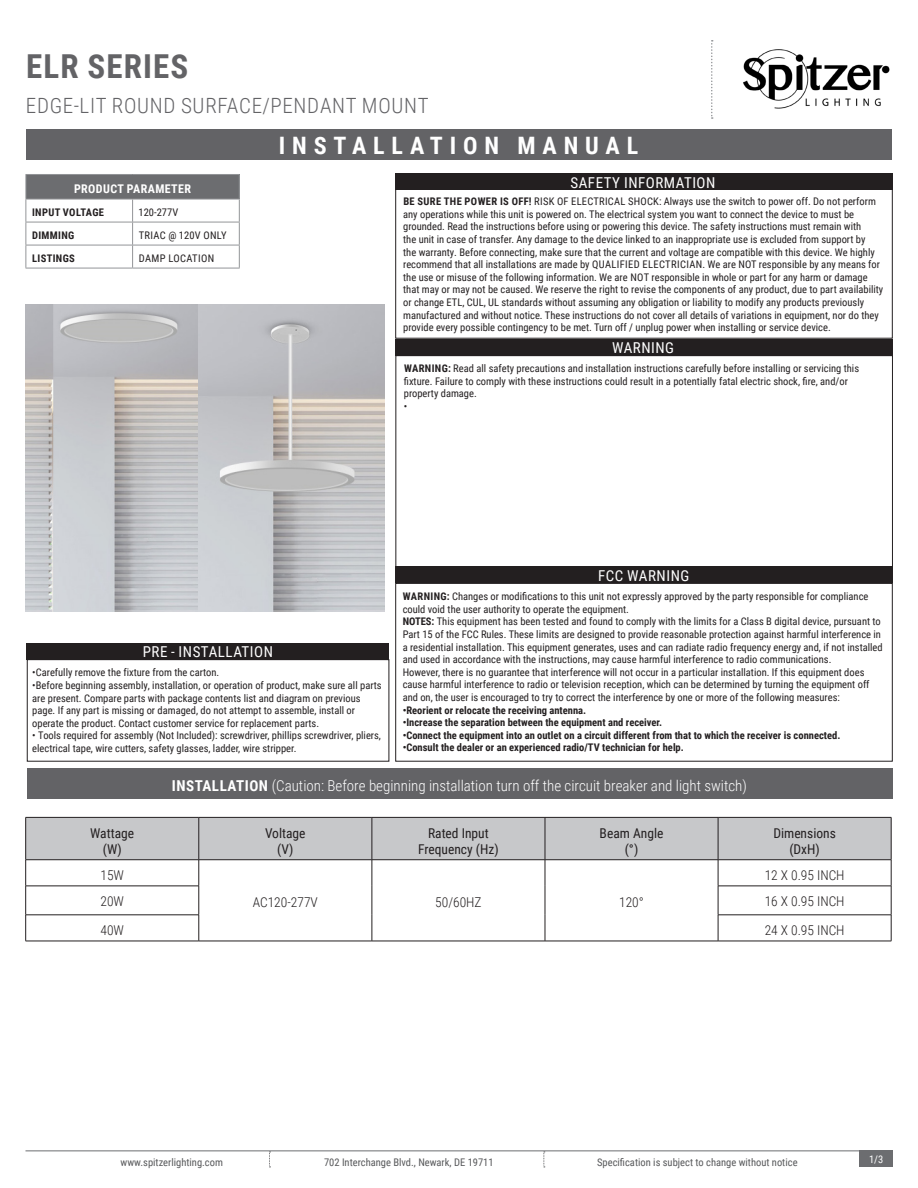
<style>
.page{position:relative;width:918px;height:1188px;background:#fff}
.page>*{position:absolute;margin:0;border:0;box-sizing:border-box;transform-origin:0 0}
.t1{font:700 33px "Roboto Condensed";letter-spacing:.035em;color:#636366}
.t2{font:700 24px "Roboto Condensed";letter-spacing:.285em;color:#fff}
.t3{font:300 21px "Roboto Condensed";letter-spacing:.035em;color:#636366}
.t4{font:300 15px "Roboto Condensed";color:#fff}
.t5{font:15px "Roboto Condensed";letter-spacing:.035em;color:#fff}
.t6{font:13.5px "Roboto Condensed";color:#231f20}
.t7{font:300 13.5px "Roboto Condensed";color:#231f20}
.t8{font:700 12px "Roboto Condensed";letter-spacing:.035em;color:#fff}
.t9{font:10.5px/12.6px "Roboto Condensed";color:#231f20}
.t10{font:700 10.5px "Roboto Condensed";color:#231f20}
.t11{font:10.5px "Roboto Condensed";color:#57585a}
.t12{font:700 10.5px "Roboto Condensed";letter-spacing:.035em;color:#231f20}
.t13{font:10.5px "Roboto Condensed";letter-spacing:.035em;color:#231f20}
.t14{font:10.5px "Roboto Condensed";color:#fff}
.s1{font-weight:700}
</style>
<div class="page">
<img style="left:743px;top:49px;width:147px;height:60px">
<svg style="left:711px;top:40px;width:2px;height:79px"></svg>
<div style="left:26px;top:129px;width:866px;height:31px;background:#636366"></div>
<div style="left:395px;top:174px;width:497px;height:16px;background:#231f20"></div>
<div style="left:396px;top:174px;width:496px;height:164px;border:1px solid #231f20"></div>
<div style="left:396px;top:355px;width:497px;height:212px;border:1px solid #231f20"></div>
<div style="left:395px;top:339px;width:498px;height:16px;background:#231f20"></div>
<div style="left:395px;top:566px;width:498px;height:17px;background:#231f20"></div>
<div style="left:396px;top:583px;width:496px;height:178px;border:1px solid #231f20"></div>
<div style="left:27px;top:643px;width:362px;height:16px;background:#231f20"></div>
<div style="left:27px;top:659px;width:362px;height:102px;border:1px solid #231f20"></div>
<div style="left:27px;top:768px;width:866px;height:31px;background:#636366"></div>
<div style="left:26px;top:174px;width:213px;height:25px;background:#6c6d70"></div>
<hr style="left:26px;top:174px;width:107px;height:1px;background:#939598">
<hr style="left:133px;top:174px;width:107px;height:1px;background:#939598">
<hr style="left:26px;top:199px;width:107px;height:1px;background:#939598">
<hr style="left:133px;top:199px;width:107px;height:1px;background:#939598">
<hr style="left:26px;top:222px;width:107px;height:1px;background:#939598">
<hr style="left:133px;top:222px;width:107px;height:1px;background:#939598">
<hr style="left:26px;top:245px;width:107px;height:1px;background:#939598">
<svg style="left:26px;top:175px;width:1px;height:93px"></svg>
<hr style="left:133px;top:245px;width:107px;height:1px;background:#939598">
<svg style="left:132px;top:199px;width:1px;height:69px"></svg>
<svg style="left:239px;top:175px;width:1px;height:93px"></svg>
<hr style="left:26px;top:268px;width:107px;height:1px;background:#939598">
<hr style="left:133px;top:268px;width:107px;height:1px;background:#939598">
<hr style="left:26px;top:1150px;width:866px;height:1px;background:#6c6d70">
<div style="left:859px;top:1150px;width:33px;height:17px;background:#6c6d70"></div>
<svg style="left:269px;top:1152px;width:2px;height:16px"></svg>
<svg style="left:544px;top:1152px;width:1px;height:16px"></svg>
<img style="left:26px;top:304px;width:172px;height:308px">
<img style="left:198px;top:304px;width:187px;height:308px">
<svg style="left:25px;top:817px;width:867px;height:124px"></svg>
<hr style="left:26px;top:941px;width:173px;height:1px;background:#231f20">
<hr style="left:199px;top:941px;width:173px;height:1px;background:#231f20">
<hr style="left:372px;top:941px;width:173px;height:1px;background:#231f20">
<hr style="left:545px;top:941px;width:173px;height:1px;background:#231f20">
<hr style="left:718px;top:941px;width:173px;height:1px;background:#231f20">
<p class="t1" style="left:26px;top:43px;width:164px">ELR SERIES</p>
<p class="t3" style="left:26px;top:91px;width:404px">EDGE-LIT ROUND SURFACE/PENDANT MOUNT</p>
<p class="t2" style="left:279px;top:128px;width:361px">INSTALLATION MANUAL</p>
<p class="t5" style="left:570px;top:172px;width:146px">SAFETY INFORMATION</p>
<p class="t9" style="left:403px;top:195px;width:482px"><span class="s1">BE SURE THE POWER IS OFF!</span> RISK OF ELECTRICAL SHOCK: Always use the switch to power off. Do not perform any operations while this unit is powered on. The electrical system you want to connect the device to must be grounded. Read the instructions before using or powering this device. The safety instructions must remain with<br>the unit in case of transfer. Any damage to the device linked to an inappropriate use is excluded from support by<br>the warranty. Before connecting, make sure that the current and voltage are compatible with this device. We highly recommend that all installations are made by QUALIFIED ELECTRICIAN. We are NOT responsible by any means for the use or misuse of the following information. We are NOT responsible in whole or part for any harm or damage that may or may not be caused. We reserve the right to revise the components of any product, due to part availability or change ETL, CUL, UL standards without assuming any obligation or liability to modify any products previously manufactured and without notice. These instructions do not cover all details of variations in equipment, nor do they provide every possible contingency to be met. Turn off / unplug power when installing or service device.</p>
<p class="t9" style="left:404px;top:362px;width:457px"><span class="s1">WARNING:</span> Read all safety precautions and installation instructions carefully before installing or servicing this fixture. Failure to comply with these instructions could result in a potentially fatal electric shock, fire, and/or property damage.</p>
<p class="t9" style="left:404px;top:399px;width:5px">•</p>
<p class="t8" style="left:74px;top:180px;width:119px">PRODUCT PARAMETER</p>
<p class="t12" style="left:32px;top:205px;width:74px">INPUT VOLTAGE</p>
<p class="t9" style="left:139px;top:206px;width:41px">120-277V</p>
<p class="t12" style="left:32px;top:228px;width:44px">DIMMING</p>
<p class="t13" style="left:139px;top:228px;width:89px">TRIAC @ 120V ONLY</p>
<p class="t12" style="left:32px;top:251px;width:44px">LISTINGS</p>
<p class="t13" style="left:139px;top:251px;width:77px">DAMP LOCATION</p>
<p class="t5" style="left:612px;top:337px;width:64px">WARNING</p>
<p class="t5" style="left:598px;top:565px;width:93px">FCC WARNING</p>
<p class="t9" style="left:403px;top:590px;width:467px"><span class="s1">WARNING:</span> Changes or modifications to this unit not expressly approved by the party responsible for compliance could void the user authority to operate the equipment.</p>
<p class="t9" style="left:403px;top:615px;width:482px"><span class="s1">NOTES:</span> This equipment has been tested and found to comply with the limits for a Class B digital device, pursuant to Part 15 of the FCC Rules. These limits are designed to provide reasonable protection against harmful interference in a residential installation. This equipment generates, uses and can radiate radio frequency energy and, if not installed and used in accordance with the instructions, may cause harmful interference to radio communications.</p>
<p class="t9" style="left:403px;top:665px;width:468px">However, there is no guarantee that interference will not occur in a particular installation. If this equipment does cause harmful interference to radio or television reception, which can be determined by turning the equipment off and on, the user is encouraged to try to correct the interference by one or more of the following measures:</p>
<p class="t10" style="left:403px;top:702px;width:185px">•Reorient or relocate the receiving antenna.</p>
<p class="t10" style="left:403px;top:715px;width:261px">•Increase the separation between the equipment and receiver.</p>
<p class="t10" style="left:403px;top:728px;width:439px">•Connect the equipment into an outlet on a circuit different from that to which the receiver is connected.</p>
<p class="t10" style="left:403px;top:740px;width:283px">•Consult the dealer or an experienced radio/TV technician for help.</p>
<p class="t5" style="left:143px;top:642px;width:132px">PRE - INSTALLATION</p>
<p class="t9" style="left:32px;top:666px;width:189px">•Carefully remove the fixture from the carton.</p>
<p class="t9" style="left:32px;top:679px;width:351px">•Before beginning assembly, installation, or operation of product, make sure all parts are present. Compare parts with package contents list and diagram on previous page. If any part is missing or damaged, do not attempt to assemble, install or operate the product. Contact customer service for replacement parts.</p>
<p class="t9" style="left:32px;top:729px;width:350px">• Tools required for assembly (Not Included): screwdriver, phillips screwdriver, pliers, electrical tape, wire cutters, safety glasses, ladder, wire stripper.</p>
<p class="t4" style="left:172px;top:775px;width:577px"><span class="s1">INSTALLATION</span> (Caution: Before beginning installation turn off the circuit breaker and light switch)</p>
<p class="t6" style="left:90px;top:823px;width:45px">Wattage</p>
<p class="t6" style="left:103px;top:839px;width:21px">(W)</p>
<p class="t7" style="left:100px;top:866px;width:25px">15W</p>
<p class="t6" style="left:265px;top:823px;width:42px">Voltage</p>
<p class="t6" style="left:277px;top:839px;width:18px">(V)</p>
<p class="t6" style="left:428px;top:823px;width:62px">Rated Input</p>
<p class="t6" style="left:418px;top:839px;width:82px">Frequency (Hz)</p>
<p class="t6" style="left:600px;top:823px;width:65px">Beam Angle</p>
<p class="t6" style="left:625px;top:839px;width:15px">(°)</p>
<p class="t6" style="left:773px;top:823px;width:64px">Dimensions</p>
<p class="t6" style="left:789px;top:839px;width:32px">(DxH)</p>
<p class="t7" style="left:765px;top:866px;width:81px">12 X 0.95 INCH</p>
<p class="t7" style="left:100px;top:892px;width:25px">20W</p>
<p class="t7" style="left:765px;top:892px;width:81px">16 X 0.95 INCH</p>
<p class="t7" style="left:100px;top:921px;width:25px">40W</p>
<p class="t7" style="left:765px;top:921px;width:81px">24 X 0.95 INCH</p>
<p class="t7" style="left:253px;top:893px;width:67px">AC120-277V</p>
<p class="t7" style="left:435px;top:893px;width:48px">50/60HZ</p>
<p class="t7" style="left:619px;top:893px;width:26px">120°</p>
<p class="t11" style="left:121px;top:1155px;width:104px">www.spitzerlighting.com</p>
<p class="t11" style="left:324px;top:1154px;width:171px">702 Interchange Blvd., Newark, DE 19711</p>
<p class="t11" style="left:597px;top:1154px;width:202px">Specification is subject to change without notice</p>
<p class="t14" style="left:869px;top:1152px;width:16px">1/3</p>
</div>
